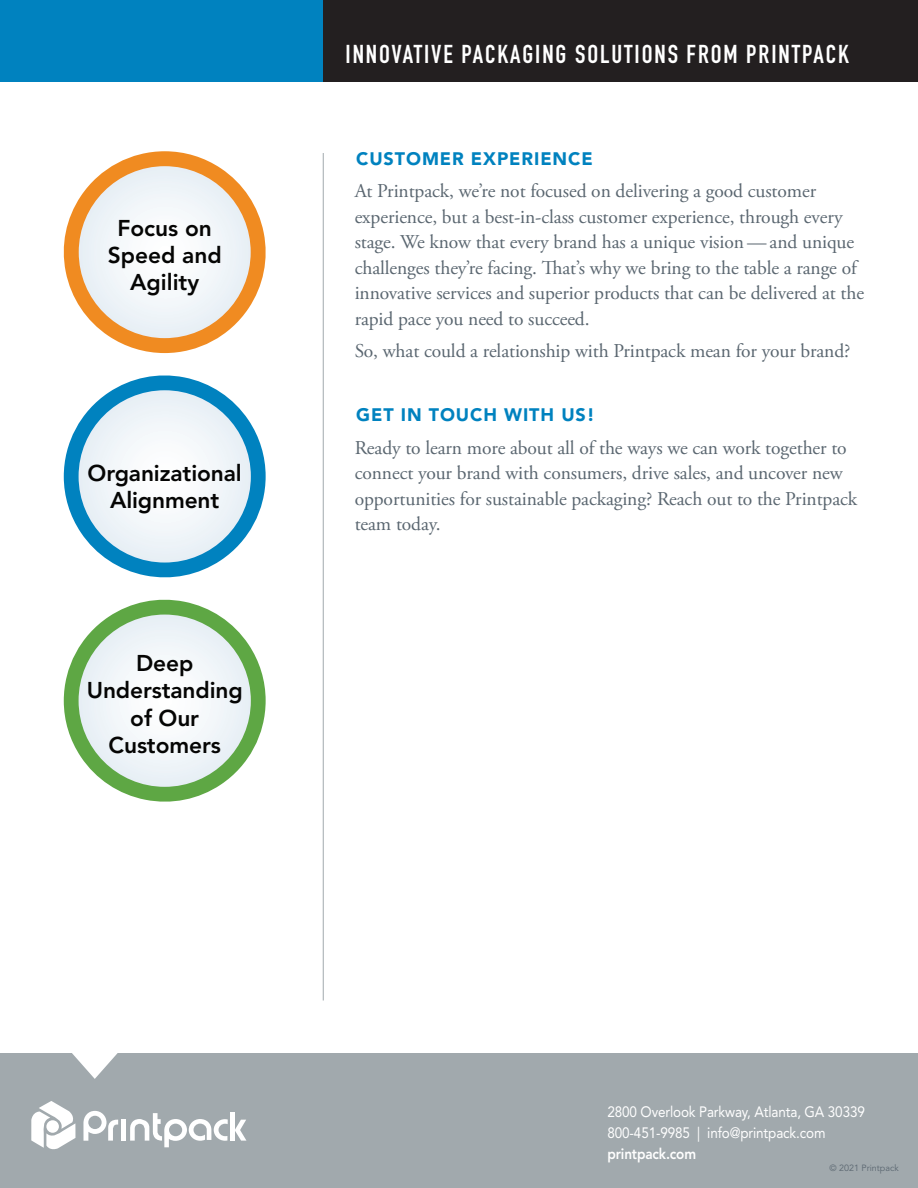
<style>
.page{position:relative;width:918px;height:1188px;background:#fff}
.page>*{position:absolute;margin:0;border:0;box-sizing:border-box;transform-origin:0 0}
.t1{font:700 25.5px "DIN Condensed";letter-spacing:.075em;color:#fff}
.t2{font:800 22.65px/27.3px "Avenir LT Std";letter-spacing:-.005em;color:#050504;text-align:center}
.t3{font:19.5px/25.5px "Adobe Garamond Pro";letter-spacing:-.005em;color:#5a6670}
.t4{font:900 18px "Avenir LT Std";letter-spacing:.05em;color:#0082bf}
.t5{font:15px/21px "Avenir LT Std";letter-spacing:-.01em;color:#fff;scale:.9 1}
.t6{font:800 15px "Avenir LT Std";letter-spacing:-.01em;color:#fff;scale:.9 1}
.t7{font:9px "Avenir LT Std";color:#5a6670}
</style>
<div class="page">
<div style="left:322px;top:0;width:596px;height:82px;background:#231f20"></div>
<div style="left:0;top:0;width:323px;height:82px;background:#0082bf"></div>
<hr style="left:323px;top:153px;width:1px;height:847px;background:#a1a9ad">
<svg style="left:63px;top:151px;width:203px;height:202px"></svg>
<div style="left:79px;top:166px;width:172px;height:172px;background:linear-gradient(to right,#eff5f9,#eff3f5);border-radius:86px"></div>
<svg style="left:64px;top:375px;width:202px;height:203px"></svg>
<svg style="left:79px;top:390px;width:172px;height:173px"></svg>
<svg style="left:64px;top:599px;width:202px;height:203px"></svg>
<svg style="left:79px;top:615px;width:172px;height:172px"></svg>
<div style="left:0;top:1053px;width:918px;height:135px;background:#a1a9ad"></div>
<svg style="left:72px;top:1053px;width:46px;height:26px"></svg>
<svg style="left:31px;top:1101px;width:44px;height:48px"></svg>
<svg style="left:83px;top:1111px;width:35px;height:30px"></svg>
<div style="left:121px;top:1120px;width:5px;height:21px;background:#fff"></div>
<div style="left:230px;top:1112px;width:5px;height:29px;background:#fff"></div>
<svg style="left:130px;top:1113px;width:98px;height:34px"></svg>
<svg style="left:235px;top:1120px;width:11px;height:21px"></svg>
<p class="t2" style="left:108px;top:214px;width:115px">Focus on<br>Speed and<br>Agility</p>
<p class="t2" style="left:88px;top:460px;width:156px">Organizational<br>Alignment</p>
<p class="t2" style="left:87px;top:650px;width:157px">Deep<br>Understanding of Our<br>Customers</p>
<h1 class="t1" style="left:346px;top:37px;width:505px">INNOVATIVE PACKAGING SOLUTIONS FROM PRINTPACK</h1>
<p class="t4" style="left:356px;top:148px;width:238px">CUSTOMER EXPERIENCE</p>
<p class="t3" style="left:355px;top:179px;width:511px">At Printpack, we’re not focused on delivering a good customer experience, but a best-in-class customer experience, through every stage. We know that every brand has a unique vision — and unique challenges they’re facing. That’s why we bring to the table a range of innovative services and superior products that can be delivered at the rapid pace you need to succeed.</p>
<p class="t3" style="left:355px;top:339px;width:497px">So, what could a relationship with Printpack mean for your brand?</p>
<p class="t4" style="left:356px;top:404px;width:240px">GET IN TOUCH WITH US!</p>
<p class="t3" style="left:355px;top:435px;width:504px">Ready to learn more about all of the ways we can work together to connect your brand with consumers, drive sales, and uncover new opportunities for sustainable packaging? Reach out to the Printpack team today.</p>
<p class="t5" style="left:608px;top:1101px;width:288px">2800 Overlook Parkway, Atlanta, GA 30339<br>800-451-9985 | info@printpack.com</p>
<p class="t6" style="left:608px;top:1144px;width:100px">printpack.com</p>
<p class="t7" style="left:829px;top:1163px;width:71px">© 2021 Printpack</p>
</div>
